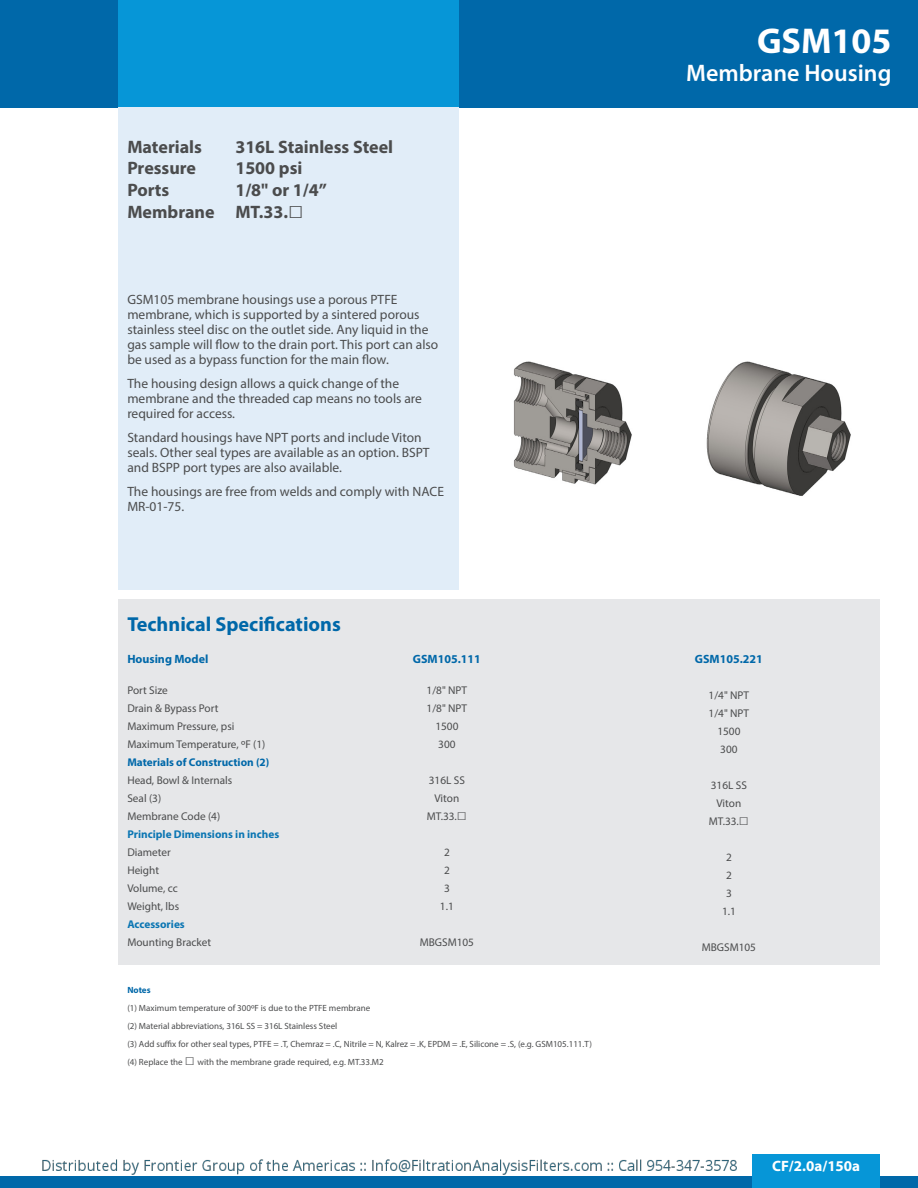
<style>
.page{position:relative;width:918px;height:1188px;background:#fff}
.page>*{position:absolute;margin:0;border:0;box-sizing:border-box;transform-origin:0 0}
.t1{font:700 36px "Myriad Pro";color:#fff}
.t2{font:600 24px "Myriad Pro";color:#fff}
.t3{font:700 20.25px "Myriad Pro";color:#0068a9}
.t4{font:700 18px/21.8px "Myriad Pro";color:#4b4c4d}
.t5{font:700 15px "Myriad Pro";color:#fff}
.t6{font:13.5px/15px "Myriad Pro";color:#4b4c4d}
.t7{font:700 12px "Myriad Pro";color:#0068a9}
.t8{font:11.25px/18px "Myriad Pro";color:#4b4c4d;text-align:center}
.t9{font:700 11.25px "Myriad Pro";color:#0b76b3}
.t10{font:9px/18px "Myriad Pro";color:#4b4c4d}
.s1{font-family:"Trebuchet MS";font-size:25.5px}
.s2{font-size:12px}
.s3{font-weight:700;color:#0068a9}
.s4{font-size:9.75px}
.s5{font-family:"Trebuchet MS";font-size:16.5px}
.s6{font-family:"Trebuchet MS";font-weight:700;font-size:16.5px}
</style>
<div class="page">
<div style="left:0;top:0;width:918px;height:107px;background:#0068a9"></div>
<div style="left:119px;top:0;width:340px;height:107px;background:#0696d7"></div>
<div style="left:119px;top:107px;width:340px;height:482px;background:#e1edf8"></div>
<div style="left:0;top:1176px;width:918px;height:12px;background:#0068a9"></div>
<div style="left:752px;top:1154px;width:128px;height:34px;background:#0696d7"></div>
<div style="left:119px;top:599px;width:761px;height:366px;background:#e6e7e9"></div>
<img style="left:513px;top:361px;width:119px;height:124px">
<img style="left:706px;top:361px;width:145px;height:135px">
<img style="left:42px;top:1159px;width:695px;height:16px">
<h3 class="t4" style="left:127px;top:135px;width:76px">Materials</h3>
<h3 class="t4" style="left:235px;top:135px;width:159px">316L Stainless Steel</h3>
<h3 class="t4" style="left:127px;top:157px;width:70px">Pressure</h3>
<h3 class="t4" style="left:235px;top:157px;width:69px">1500 psi</h3>
<h3 class="t4" style="left:127px;top:179px;width:44px">Ports</h3>
<h3 class="t4" style="left:127px;top:179px;width:201px;text-indent:108px">1/8" or 1/4”<br>Membrane MT.33.<span class="s1">□</span></h3>
<p class="t6" style="left:127px;top:292px;width:312px">GSM105 membrane housings use a porous PTFE membrane, which is supported by a sintered porous stainless steel disc on the outlet side. Any liquid in the gas sample will flow to the drain port. This port can also be used as a bypass function for the main flow.</p>
<p class="t6" style="left:127px;top:376px;width:296px">The housing design allows a quick change of the membrane and the threaded cap means no tools are required for access.</p>
<p class="t6" style="left:127px;top:430px;width:304px">Standard housings have NPT ports and include Viton seals. Other seal types are available as an option. BSPT and BSPP port types are also available.</p>
<p class="t6" style="left:127px;top:484px;width:318px">The housings are free from welds and comply with NACE<br>MR-01-75.</p>
<h3 class="t3" style="left:127px;top:611px;width:215px">Technical Specifications</h3>
<p class="t7" style="left:127px;top:651px;width:83px">Housing Model</p>
<p class="t8" style="left:127px;top:681px;width:144px;text-align:left">Port Size<br>Drain &amp; Bypass Port<br>Maximum Pressure, psi<br>Maximum Temperature, <span class="s2">o</span>F (1)<br><span class="s3">Materials of Construction (2)</span></p>
<p class="t8" style="left:127px;top:771px;width:106px;text-align:left">Head, Bowl &amp; Internals<br>Seal (3)<br>Membrane Code (4)</p>
<p class="t9" style="left:127px;top:827px;width:154px">Principle Dimensions in inches</p>
<p class="t8" style="left:127px;top:843px;width:53px;text-align:left">Diameter<br>Height<br>Volume, cc<br>Weight, lbs</p>
<p class="t9" style="left:127px;top:917px;width:59px">Accessories</p>
<p class="t8" style="left:127px;top:933px;width:85px">Mounting Bracket</p>
<p class="t10" style="left:127px;top:981px;width:466px"><span class="s3">Notes<br></span>(1) Maximum temperature of 300<span class="s4">o</span>F is due to the PTFE membrane<br>(2) Material abbreviations, 316L SS = 316L Stainless Steel<br>(3) Add suffix for other seal types, PTFE = .T, Chemraz = .C, Nitrile = N, Kalrez = .K, EPDM = .E, Silicone = .S, (e.g. GSM105.111.T) (4) Replace the <span class="s5">□</span> with the membrane grade required, e.g. MT.33.M2</p>
<p class="t7" style="left:413px;top:651px;width:69px">GSM105.111</p>
<p class="t8" style="left:427px;top:681px;width:42px">1/8" NPT<br>1/8" NPT<br>1500<br>300</p>
<p class="t8" style="left:427px;top:771px;width:42px">316L SS<br>Viton<br>MT.33.<span class="s6">□</span></p>
<p class="t8" style="left:440px;top:843px;width:15px">2<br>2<br>3<br>1.1</p>
<p class="t8" style="left:420px;top:933px;width:56px">MBGSM105</p>
<h1 class="t1" style="left:757px;top:18px;width:136px">GSM105</h1>
<h2 class="t2" style="left:686px;top:58px;width:207px">Membrane Housing</h2>
<p class="t7" style="left:695px;top:651px;width:69px">GSM105.221</p>
<p class="t8" style="left:709px;top:686px;width:42px">1/4" NPT<br>1/4" NPT<br>1500<br>300</p>
<p class="t8" style="left:709px;top:776px;width:42px">316L SS<br>Viton<br>MT.33.<span class="s6">□</span></p>
<p class="t8" style="left:722px;top:848px;width:15px">2<br>2<br>3<br>1.1</p>
<p class="t8" style="left:702px;top:938px;width:56px">MBGSM105</p>
<p class="t5" style="left:772px;top:1157px;width:90px">CF/2.0a/150a</p>
</div>
